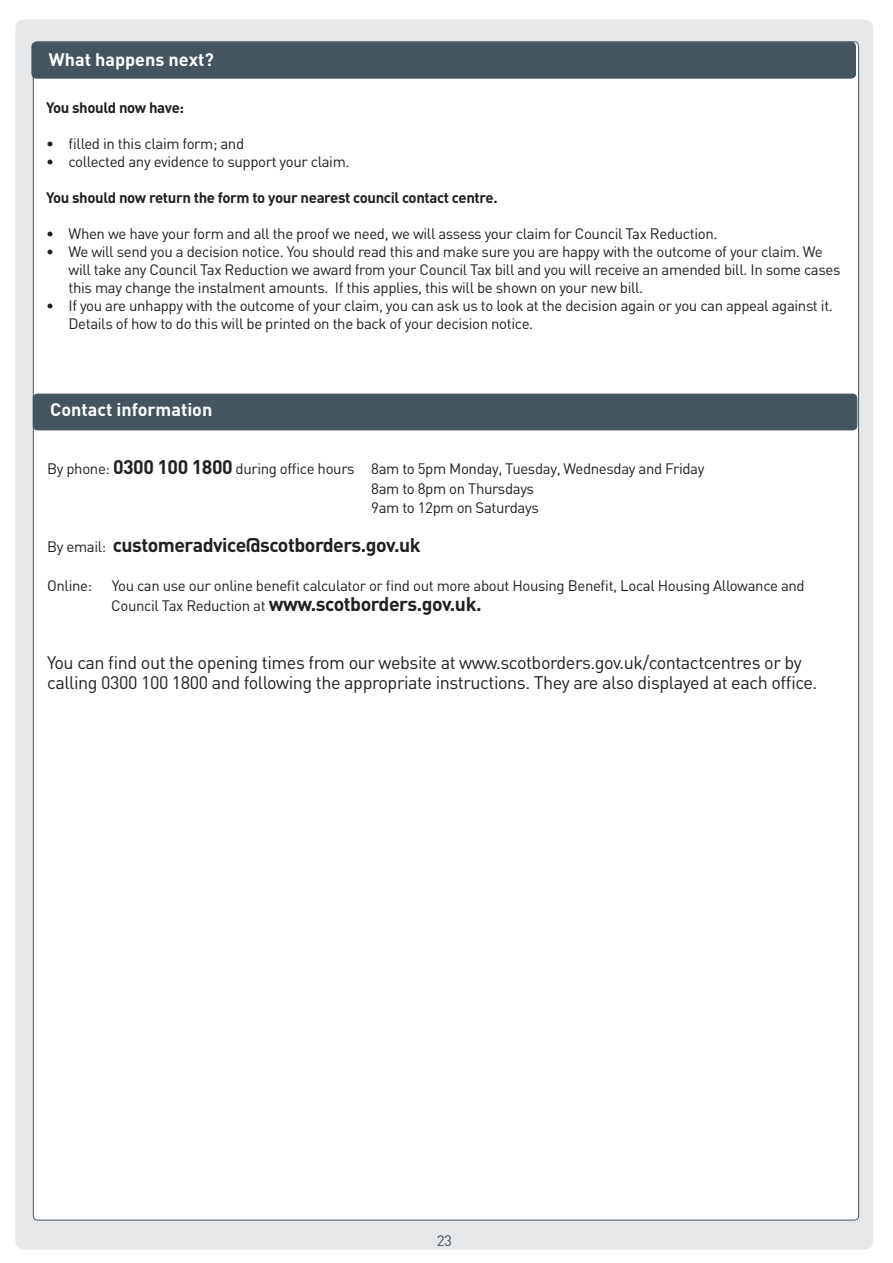
<style>
.page{position:relative;width:893px;height:1263px;background:#fff}
.page>*{position:absolute;margin:0;border:0;box-sizing:border-box;transform-origin:0 0}
.t1{font:700 19.5px "DIN";letter-spacing:-.025em;color:#231f20}
.t2{font:18px "DIN";letter-spacing:-.025em;color:#231f20}
.t3{font:700 18px "DIN";color:#fff}
.t4{font:15px/18px "DIN";letter-spacing:-.025em;color:#231f20}
.t5{font:700 15px "DIN";letter-spacing:-.025em;color:#231f20}
.t6{font:15px "DIN";color:#45555f}
.s1{font-weight:700;font-size:19.5px}
.s2{font-weight:400;font-size:15px}
</style>
<div class="page">
<div style="left:15px;top:20px;width:858px;height:1229px;background:#e6e7e9;border-radius:9px"></div>
<div style="left:33px;top:42px;width:826px;height:1178px;background:#fff;border-radius:4px"></div>
<div style="left:32px;top:42px;width:823px;height:36px;background:#45555f;border-radius:4px"></div>
<div style="left:32px;top:42px;width:824px;height:36px;border:1px solid #45555f;border-radius:4px"></div>
<div style="left:33px;top:394px;width:824px;height:36px;background:#45555f;border-radius:4px"></div>
<div style="left:33px;top:394px;width:824px;height:36px;border:1px solid #45555f;border-radius:4px"></div>
<p class="t3" style="left:49px;top:48px;width:167px">What happens next?</p>
<p class="t5" style="left:46px;top:98px;width:140px">You should now have:</p>
<p class="t4" style="left:46px;top:134px;width:200px">• filled in this claim form; and</p>
<p class="t4" style="left:46px;top:152px;width:305px">• collected any evidence to support your claim.</p>
<p class="t5" style="left:46px;top:188px;width:453px">You should now return the form to your nearest council contact centre.</p>
<p class="t4" style="left:46px;top:224px;width:673px">• When we have your form and all the proof we need, we will assess your claim for Council Tax Reduction.</p>
<p class="t4" style="left:46px;top:242px;width:778px">• We will send you a decision notice. You should read this and make sure you are happy with the outcome of your claim. We</p>
<p class="t4" style="left:69px;top:260px;width:773px">will take any Council Tax Reduction we award from your Council Tax bill and you will receive an amended bill. In some cases this may change the instalment amounts. If this applies, this will be shown on your new bill.</p>
<p class="t4" style="left:69px;top:296px;width:766px;text-indent:-22px">• If you are unhappy with the outcome of your claim, you can ask us to look at the decision again or you can appeal against it.<br>Details of how to do this will be printed on the back of your decision notice.</p>
<p class="t3" style="left:50px;top:397px;width:164px">Contact information</p>
<p class="t4" style="left:47px;top:460px;width:659px">By phone: <span class="s1">0300 100 1800</span> during office hours 8am to 5pm Monday, Tuesday, Wednesday and Friday</p>
<p class="t4" style="left:371px;top:479px;width:164px">8am to 8pm on Thursdays</p>
<p class="t4" style="left:371px;top:499px;width:169px">9am to 12pm on Saturdays</p>
<p class="t1" style="left:47px;top:533px;width:375px"><span class="s2">By email:</span> customeradvice@scotborders.gov.uk</p>
<p class="t4" style="left:47px;top:577px;width:47px">Online:</p>
<p class="t4" style="left:112px;top:577px;width:694px">You can use our online benefit calculator or find out more about Housing Benefit, Local Housing Allowance and</p>
<p class="t1" style="left:111px;top:591px;width:372px"><span class="s2">Council Tax Reduction at</span> www.scotborders.gov.uk.</p>
<p class="t2" style="left:47px;top:652px;width:756px">You can find out the opening times from our website at www.scotborders.gov.uk/contactcentres or by</p>
<p class="t2" style="left:47px;top:671px;width:772px">calling 0300 100 1800 and following the appropriate instructions. They are also displayed at each office.</p>
<p class="t6" style="left:437px;top:1231px;width:17px">23</p>
</div>
